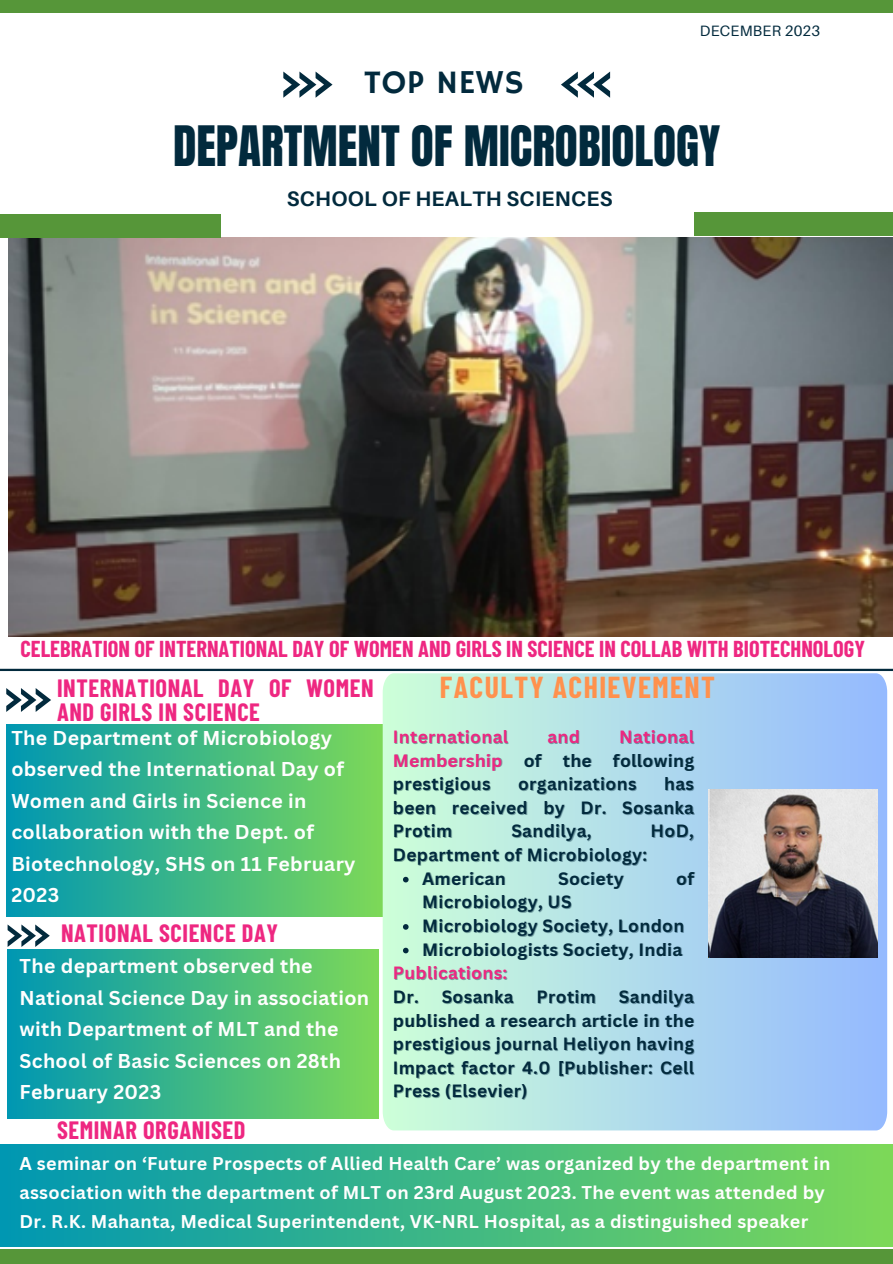
<style>
.page{position:relative;width:893px;height:1264px;background:#fff}
.page>*{position:absolute;margin:0;border:0;box-sizing:border-box;transform-origin:0 0}
.t1{font:47.4px "Anton";color:#022a3d}
.t2{font:33.3px "Hammersmith One";letter-spacing:.02em;color:#022a3d}
.t3{font:700 29.55px "Barlow Condensed";letter-spacing:.05em;color:#ff914d}
.t4{font:700 24.45px/24.8px "Barlow Condensed";letter-spacing:.025em;color:#ee2781}
.t5{font:700 22.5px "Barlow Condensed";color:#ee2781}
.t6{font:700 21px "Aileron";letter-spacing:.015em;color:#022a3d}
.t7{font:700 19.5px/31.5px "Canva Sans";letter-spacing:.015em;color:#fffefe}
.t8{font:700 18px/29.2px "Canva Sans";letter-spacing:.015em;color:#fffefe}
.t9{font:700 17.25px/23.7px "Canva Sans";letter-spacing:.02em;color:#022a3d;text-align:justify}
.t10{font:700 17.25px "Canva Sans";letter-spacing:.02em;color:#ee2781}
.t11{font:15px "Aileron";letter-spacing:.015em;color:#022a3d}
.s1{color:#ee2781}
</style>
<div class="page">
<div style="left:6px;top:724px;width:376px;height:192px;background:linear-gradient(to right,#0097b2,#7cd858)"></div>
<img style="left:8px;top:238px;width:884px;height:399px">
<div style="left:0;top:215px;width:220px;height:23px;background:#569639"></div>
<div style="left:694px;top:212px;width:198px;height:24px;background:#569639"></div>
<svg style="left:283px;top:72px;width:49px;height:25px"></svg>
<svg style="left:561px;top:72px;width:49px;height:25px"></svg>
<div style="left:0;top:0;width:892px;height:12px;background:#569639"></div>
<div style="left:0;top:1249px;width:892px;height:14px;background:#569639"></div>
<hr style="left:0;top:668px;width:892px;height:3px;background:#022a3d">
<svg style="left:382px;top:673px;width:505px;height:457px;background:#b3dfe9"></svg>
<svg style="left:6px;top:688px;width:45px;height:24px"></svg>
<svg style="left:8px;top:924px;width:42px;height:23px"></svg>
<div style="left:7px;top:949px;width:372px;height:169px;background:linear-gradient(to right,#0097b2,#7dd858)"></div>
<img style="left:708px;top:789px;width:169px;height:169px">
<svg style="left:403px;top:876px;width:5px;height:6px"></svg>
<svg style="left:403px;top:924px;width:5px;height:5px"></svg>
<svg style="left:403px;top:947px;width:5px;height:6px"></svg>
<div style="left:0;top:1144px;width:892px;height:102px;background:linear-gradient(to right,#0097b2,#7dd858)"></div>
<p class="t2" style="left:364px;top:63px;width:161px">TOP NEWS</p>
<p class="t11" style="left:700px;top:21px;width:122px">DECEMBER 2023</p>
<p class="t1" style="left:173px;top:112px;width:549px">DEPARTMENT OF MICROBIOLOGY</p>
<p class="t6" style="left:287px;top:186px;width:327px">SCHOOL OF HEALTH SCIENCES</p>
<p class="t5" style="left:20px;top:634px;width:846px">CELEBRATION OF INTERNATIONAL DAY OF WOMEN AND GIRLS IN SCIENCE IN COLLAB WITH BIOTECHNOLOGY</p>
<p class="t4" style="left:57px;top:674px;width:318px">INTERNATIONAL DAY OF WOMEN<br>AND GIRLS IN SCIENCE</p>
<p class="t3" style="left:440px;top:668px;width:277px">FACULTY ACHIEVEMENT</p>
<p class="t7" style="left:11px;top:721px;width:345px">The Department of Microbiology observed the International Day of<br>Women and Girls in Science in collaboration with the Dept. of<br>Biotechnology, SHS on 11 February<br>2023</p>
<p class="t9" style="left:393px;top:724px;width:303px;text-indent:226px"><span class="s1">National Membership</span> of the following prestigious</p>
<p class="t10" style="left:393px;top:724px;width:117px">International</p>
<p class="t10" style="left:547px;top:724px;width:34px">and</p>
<p class="t9" style="left:518px;top:771px;width:120px">organizations</p>
<p class="t9" style="left:393px;top:771px;width:303px;text-indent:271px">has been received by Dr. Sosanka Protim</p>
<p class="t9" style="left:511px;top:818px;width:82px">Sandilya,</p>
<p class="t9" style="left:650px;top:818px;width:45px">HoD,</p>
<p class="t9" style="left:393px;top:842px;width:256px">Department of Microbiology:</p>
<p class="t9" style="left:422px;top:866px;width:85px">American</p>
<p class="t9" style="left:558px;top:866px;width:67px">Society</p>
<p class="t9" style="left:676px;top:866px;width:19px">of</p>
<p class="t9" style="left:422px;top:889px;width:151px">Microbiology, US</p>
<p class="t9" style="left:422px;top:913px;width:263px">Microbiology Society, London</p>
<p class="t9" style="left:422px;top:937px;width:261px">Microbiologists Society, India</p>
<p class="t10" style="left:393px;top:960px;width:116px">Publications:</p>
<p class="t9" style="left:393px;top:984px;width:122px">Dr. Sosanka</p>
<p class="t9" style="left:536px;top:984px;width:61px">Protim</p>
<p class="t4" style="left:61px;top:920px;width:218px">NATIONAL SCIENCE DAY</p>
<p class="t7" style="left:20px;top:950px;width:351px">The department observed the<br>National Science Day in association with Department of MLT and the<br>School of Basic Sciences on 28th<br>February 2023</p>
<p class="t4" style="left:57px;top:1117px;width:190px">SEMINAR ORGANISED</p>
<p class="t8" style="left:20px;top:1148px;width:812px">A seminar on ‘Future Prospects of Allied Health Care’ was organized by the department in association with the department of MLT on 23rd August 2023. The event was attended by<br>Dr. R.K. Mahanta, Medical Superintendent, VK-NRL Hospital, as a distinguished speaker</p>
<p class="t9" style="left:393px;top:984px;width:303px;text-indent:226px">Sandilya published a research article in the prestigious journal Heliyon having Impact factor 4.0 [Publisher: Cell Press (Elsevier)</p>
</div>
